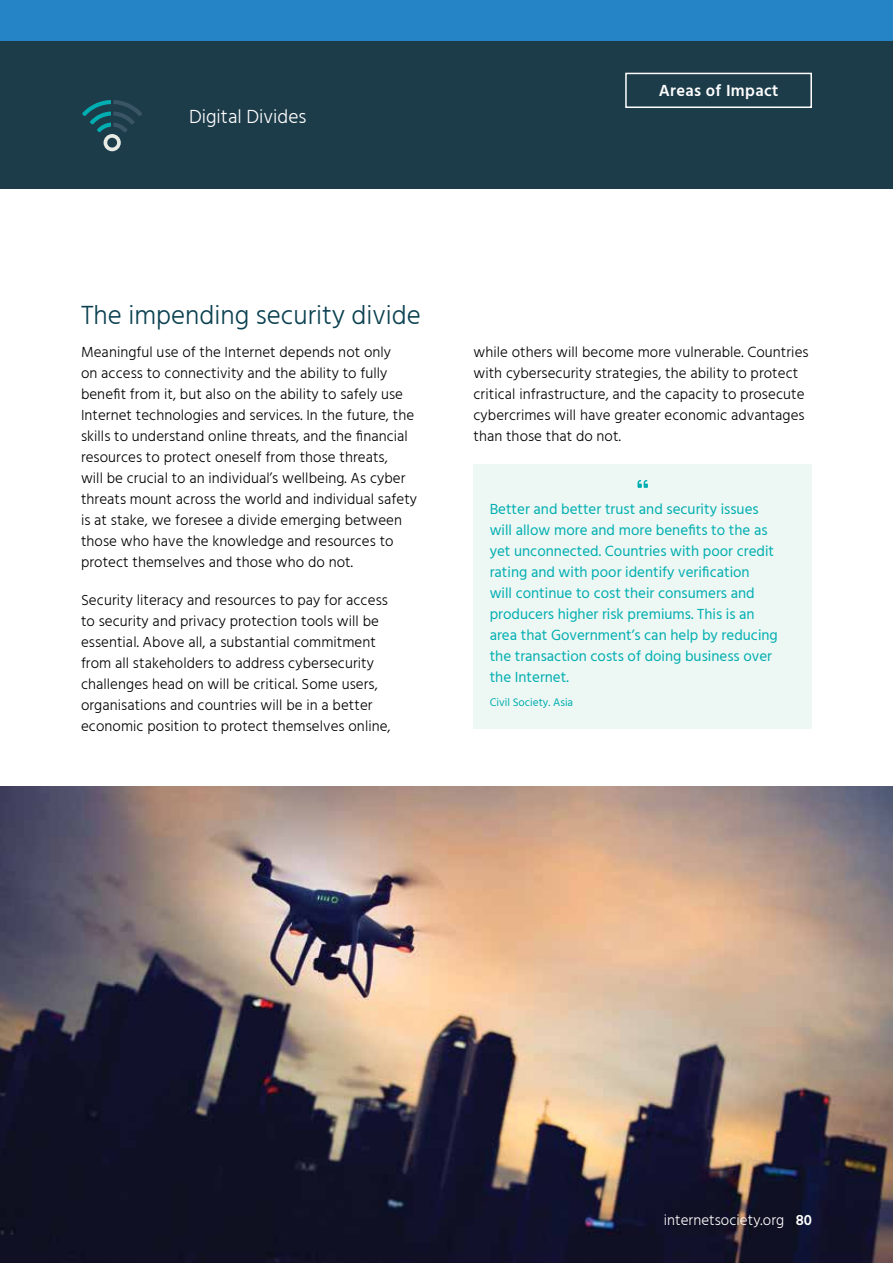
<style>
.page{position:relative;width:893px;height:1263px;background:#fff}
.page>*{position:absolute;margin:0;border:0;box-sizing:border-box;transform-origin:0 0}
.t1{font:300 27px "Hind";color:#0b4151}
.t2{font:300 19.5px "Hind";color:#fff}
.t3{font:600 16.5px "Hind";letter-spacing:.02em;color:#fff}
.t4{font:300 15px/21px "Hind";letter-spacing:.005em;color:#000}
.t5{font:15px/21px "Hind";color:#00aeb1}
.t6{font:300 15px "Hind";letter-spacing:.005em;color:#fff}
.t7{font:11.25px "Hind";color:#00aeb1}
.s1{font-weight:600}
</style>
<div class="page">
<img style="left:0;top:787px;width:893px;height:476px">
<div style="left:0;top:40px;width:893px;height:149px;background:#1d3c4a"></div>
<div style="left:0;top:0;width:893px;height:40px;background:#2484c6"></div>
<div style="left:625px;top:73px;width:187px;height:35px;border:2px solid #fff"></div>
<svg style="left:82px;top:100px;width:60px;height:51px"></svg>
<div style="left:473px;top:464px;width:339px;height:41px;background:#edf7f3"></div>
<div style="left:473px;top:498px;width:339px;height:192px;background:#edf7f3"></div>
<div style="left:473px;top:681px;width:339px;height:47px;background:#edf7f3"></div>
<svg style="left:637px;top:480px;width:11px;height:8px"></svg>
<h2 class="t2" style="left:189px;top:103px;width:119px">Digital Divides</h2>
<p class="t3" style="left:659px;top:79px;width:121px">Areas of Impact</p>
<h1 class="t1" style="left:81px;top:297px;width:341px">The impending security divide</h1>
<p class="t4" style="left:81px;top:343px;width:338px">Meaningful use of the Internet depends not only<br>on access to connectivity and the ability to fully benefit from it, but also on the ability to safely use Internet technologies and services. In the future, the skills to understand online threats, and the financial resources to protect oneself from those threats,<br>will be crucial to an individual’s wellbeing. As cyber threats mount across the world and individual safety is at stake, we foresee a divide emerging between those who have the knowledge and resources to protect themselves and those who do not.</p>
<p class="t4" style="left:81px;top:590px;width:311px">Security literacy and resources to pay for access to security and privacy protection tools will be essential. Above all, a substantial commitment from all stakeholders to address cybersecurity challenges head on will be critical. Some users, organisations and countries will be in a better economic position to protect themselves online,</p>
<p class="t4" style="left:473px;top:343px;width:337px">while others will become more vulnerable. Countries with cybersecurity strategies, the ability to protect critical infrastructure, and the capacity to prosecute cybercrimes will have greater economic advantages than those that do not.</p>
<p class="t5" style="left:490px;top:499px;width:290px">Better and better trust and security issues will allow more and more benefits to the as yet unconnected. Countries with poor credit rating and with poor identify verification<br>will continue to cost their consumers and producers higher risk premiums. This is an area that Government’s can help by reducing the transaction costs of doing business over the Internet.</p>
<p class="t7" style="left:490px;top:695px;width:85px">Civil Society. Asia</p>
<p class="t6" style="left:664px;top:1210px;width:150px">internetsociety.org <span class="s1">80</span></p>
</div>
